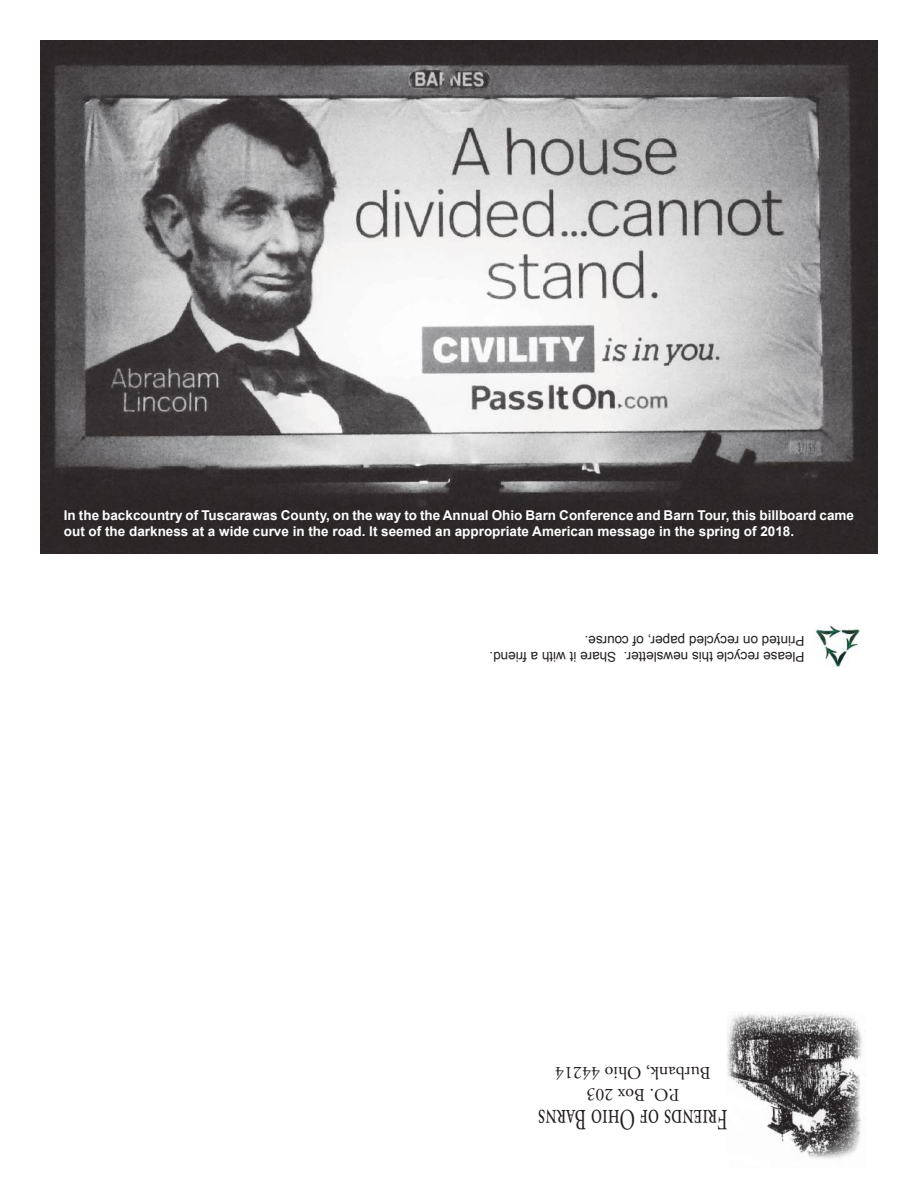
<style>
.page{position:relative;width:918px;height:1188px;background:#fff}
.page>*{position:absolute;margin:0;border:0;box-sizing:border-box;transform-origin:0 0}
.t1{font:29.25px "Adobe Garamond Pro";color:#241f1f;scale:.67 1}
.t2{font:18px/21.6px "Adobe Garamond Pro";color:#241f1f;text-align:center}
.t3{font:700 13.5px/16.2px "Arial";color:#fff}
.t4{font:13.5px/16.2px "Arial";color:#241f1f}
</style>
<div class="page">
<img style="left:814px;top:627px;width:46px;height:40px">
<img style="left:727px;top:1012px;width:139px;height:147px">
<img style="left:40px;top:40px;width:838px;height:514px">
<p class="t3" style="left:64px;top:507px;width:792px">In the backcountry of Tuscarawas County, on the way to the Annual Ohio Barn Conference and Barn Tour, this billboard came out of the darkness at a wide curve in the road. It seemed an appropriate American message in the spring of 2018.</p>
<p class="t4" style="left:805px;top:665px;width:317px;rotate:-180deg">Please recycle this newsletter. Share it with a friend.<br>Printed on recycled paper, of course.</p>
<h2 class="t2" style="left:711px;top:1104px;width:157px;rotate:-180deg">P.O. Box 203<br>Burbank, Ohio 44214</h2>
<h1 class="t1" style="left:728px;top:1137px;width:284px;rotate:-180deg">FRIENDS OF OHIO BARNS</h1>
</div>
